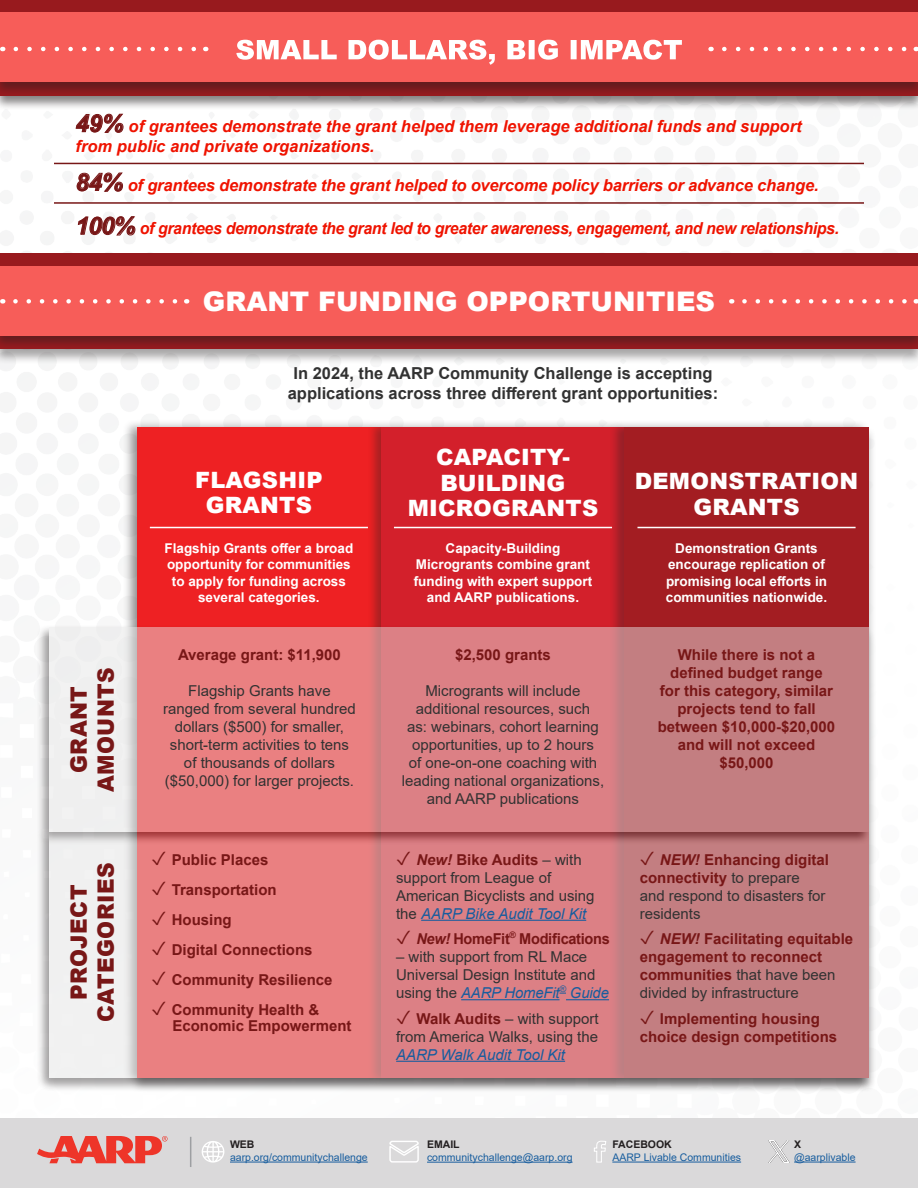
<style>
.page{position:relative;width:918px;height:1188px;background:#fff}
.page>*{position:absolute;margin:0;border:0;box-sizing:border-box;transform-origin:0 0}
.t1{font:900 27px "Arial";color:#fff}
.t2{font:900 22.5px/25.5px "Arial";letter-spacing:.01em;color:#fff;text-align:center}
.t3{font:900 22.5px/27px "Arial";letter-spacing:.02em;color:#781717;text-align:center;scale:.96 1}
.t4{font:italic 700 16.5px/19.8px "Arial";letter-spacing:-.01em;color:#ef1300}
.t5{font:700 16.5px/19.8px "Arial";color:#323232;text-align:center}
.t6{font:italic 700 16.5px "Arial";letter-spacing:-.01em;color:#ef1300;scale:.96 1}
.t7{font:15px/18px "Arial";color:#323232}
.t8{font:700 15px/18px "Arial";color:#781717}
.t9{font:700 15px "Arial";letter-spacing:-.02em;color:#781717}
.t10{font:700 13.5px/16.5px "Arial";color:#fff;text-align:center}
.t11{font:10.5px/12.6px "Arial";color:#175d9e}
.s1{font-size:24px;color:#781717}
.s2{color:#781717}
.s3{font-weight:700;font-style:italic;color:#781717}
.s4{font-weight:700;color:#781717}
.s5{font-style:italic;color:#175d9e}
.s6{font-style:italic}
.s7{font-weight:400;color:#323232}
.s8{font-weight:700;color:#231f20}
</style>
<div class="page">
<div style="left:0;top:1119px;width:918px;height:69px;background:#dad9da"></div>
<svg style="left:37px;top:1137px;width:131px;height:26px"></svg>
<hr style="left:190px;top:1137px;width:1px;height:30px;background:#9d9fa2">
<div style="left:0;top:252px;width:918px;height:112px;background:#231f20;opacity:.4"></div>
<div style="left:0;top:254px;width:918px;height:95px;background:#981a1e"></div>
<div style="left:0;top:265px;width:918px;height:85px;background:#231f20;opacity:.45"></div>
<div style="left:0;top:266px;width:918px;height:69px;background:#f75d59"></div>
<svg style="left:15px;top:299px;width:163px;height:5px"></svg>
<svg style="left:744px;top:299px;width:163px;height:5px"></svg>
<hr style="left:54px;top:202px;width:810px;height:2px;background:#781717">
<hr style="left:54px;top:163px;width:810px;height:1px;background:#781717">
<div style="left:0;top:0;width:918px;height:111px;background:#231f20;opacity:.55"></div>
<div style="left:0;top:0;width:918px;height:96px;background:#981a1e"></div>
<div style="left:0;top:11px;width:918px;height:86px;background:#231f20;opacity:.45"></div>
<div style="left:0;top:12px;width:918px;height:70px;background:#f75d59"></div>
<svg style="left:236px;top:40px;width:446px;height:25px"></svg>
<svg style="left:16px;top:47px;width:180px;height:4px"></svg>
<svg style="left:724px;top:47px;width:183px;height:4px"></svg>
<div style="left:123px;top:419px;width:260px;height:667px;background:#231f20;opacity:.35"></div>
<div style="left:137px;top:427px;width:245px;height:651px;background:#ee2123"></div>
<div style="left:367px;top:419px;width:260px;height:667px;background:#231f20;opacity:.35"></div>
<div style="left:382px;top:427px;width:243px;height:651px;background:#d3202b"></div>
<div style="left:609px;top:419px;width:261px;height:667px;background:#231f20;opacity:.35"></div>
<div style="left:624px;top:427px;width:245px;height:651px;background:#a31d22"></div>
<div style="left:37px;top:827px;width:835px;height:264px;background:#231f20;opacity:.8"></div>
<svg style="left:49px;top:845px;width:820px;height:233px;background:#d98b8d"></svg>
<div style="left:37px;top:624px;width:835px;height:221px;background:#231f20;opacity:.8"></div>
<svg style="left:49px;top:627px;width:820px;height:205px;background:#d98b8d"></svg>
<hr style="left:394px;top:527px;width:218px;height:1px;background:#fff">
<hr style="left:638px;top:527px;width:218px;height:1px;background:#fff">
<hr style="left:150px;top:527px;width:218px;height:1px;background:#fff">
<hr style="left:421px;top:920px;width:165px;height:1px;background:#175d9e">
<hr style="left:461px;top:999px;width:99px;height:1px;background:#175d9e">
<hr style="left:566px;top:999px;width:43px;height:1px;background:#175d9e">
<hr style="left:396px;top:1061px;width:169px;height:1px;background:#175d9e">
<hr style="left:612px;top:1162px;width:129px;height:1px;background:#175d9e">
<svg style="left:594px;top:1140px;width:12px;height:23px"></svg>
<hr style="left:794px;top:1162px;width:62px;height:1px;background:#175d9e">
<hr style="left:230px;top:1162px;width:138px;height:1px;background:#175d9e">
<svg style="left:202px;top:1141px;width:22px;height:22px"></svg>
<hr style="left:427px;top:1162px;width:146px;height:1px;background:#175d9e">
<svg style="left:389px;top:1140px;width:30px;height:23px"></svg>
<img style="left:768px;top:1141px;width:22px;height:21px">
<p class="t4" style="left:76px;top:117px;width:728px"><span class="s1">49%</span> of grantees demonstrate the grant helped them leverage additional funds and support from public and private organizations.</p>
<p class="t4" style="left:76px;top:175px;width:745px"><span class="s1">84%</span> of grantees demonstrate the grant helped to overcome policy barriers or advance change.</p>
<p class="t6" style="left:76px;top:218px;width:797px"><span class="s1">100%</span> of grantees demonstrate the grant led to greater awareness, engagement, and new relationships.</p>
<p class="t1" style="left:203px;top:282px;width:514px">GRANT FUNDING OPPORTUNITIES</p>
<p class="t5" style="left:288px;top:364px;width:432px">In 2024, the AARP Community Challenge is accepting applications across three different grant opportunities:</p>
<p class="t3" style="left:64px;top:773px;width:92px;rotate:-90deg">GRANT</p>
<p class="t3" style="left:91px;top:792px;width:132px;rotate:-90deg">AMOUNTS</p>
<p class="t3" style="left:64px;top:1022px;width:168px;rotate:-90deg">PROJECT<br>CATEGORIES</p>
<p class="t2" style="left:195px;top:466px;width:129px">FLAGSHIP</p>
<p class="t2" style="left:206px;top:492px;width:108px">GRANTS</p>
<p class="t10" style="left:165px;top:540px;width:190px">Flagship Grants offer a broad opportunity for communities to apply for funding across several categories.</p>
<p class="t8" style="left:178px;top:646px;width:164px">Average grant: $11,900</p>
<p class="t7" style="left:163px;top:682px;width:194px;text-align:center">Flagship Grants have ranged from several hundred dollars ($500) for smaller, short-term activities to tens of thousands of dollars ($50,000) for larger projects.</p>
<p class="t8" style="left:152px;top:851px;width:118px">✓ Public Places</p>
<p class="t8" style="left:152px;top:881px;width:127px">✓ Transportation</p>
<p class="t8" style="left:152px;top:911px;width:82px">✓ Housing</p>
<p class="t8" style="left:152px;top:941px;width:163px">✓ Digital Connections</p>
<p class="t8" style="left:152px;top:971px;width:183px">✓ Community Resilience</p>
<p class="t8" style="left:172px;top:1001px;width:181px;line-height:16.5px;text-indent:-21px">✓ Community Health &amp;<br>Economic Empowerment</p>
<p class="t2" style="left:408px;top:444px;width:192px">CAPACITY-<br>BUILDING<br>MICROGRANTS</p>
<p class="t10" style="left:414px;top:540px;width:180px">Capacity-Building<br>Microgrants combine grant funding with expert support and AARP publications.</p>
<p class="t8" style="left:455px;top:646px;width:97px">$2,500 grants</p>
<p class="t7" style="left:402px;top:682px;width:204px;text-align:center">Microgrants will include additional resources, such<br>as: webinars, cohort learning opportunities, up to 2 hours<br>of one-on-one coaching with leading national organizations, and AARP publications</p>
<p class="t7" style="left:396px;top:850px;width:200px"><span class="s2">✓</span> <span class="s3">New!</span> <span class="s4">Bike Audits</span> – with support from League of<br>American Bicyclists and using the <span class="s5">AARP Bike Audit Tool Kit</span></p>
<p class="t9" style="left:396px;top:928px;width:215px">✓ <span class="s6">New!</span> HomeFit<sup>®</sup> Modifications</p>
<p class="t7" style="left:396px;top:948px;width:214px">– with support from RL Mace<br>Universal Design Institute and using the <span class="s5">AARP HomeFit</span><sup>®</sup> <span class="s5">Guide</span></p>
<p class="t7" style="left:396px;top:1009px;width:204px;text-align:justify"><span class="s2">✓</span> <span class="s4">Walk Audits</span> – with support from America Walks, using the <span class="s5">AARP Walk Audit Tool Kit</span></p>
<p class="t2" style="left:635px;top:468px;width:225px">DEMONSTRATION<br>GRANTS</p>
<p class="t10" style="left:666px;top:540px;width:163px">Demonstration Grants encourage replication of promising local efforts in communities nationwide.</p>
<p class="t8" style="left:658px;top:646px;width:179px;text-align:center">While there is not a defined budget range<br>for this category, similar projects tend to fall between $10,000-$20,000 and will not exceed $50,000</p>
<p class="t7" style="left:640px;top:850px;width:191px"><span class="s2">✓</span> <span class="s3">NEW!</span> <span class="s4">Enhancing digital connectivity</span> to prepare<br>and respond to disasters for residents</p>
<p class="t8" style="left:640px;top:930px;width:215px">✓ <span class="s6">NEW!</span> Facilitating equitable engagement to reconnect communities <span class="s7">that have been divided by infrastructure</span></p>
<p class="t8" style="left:640px;top:1010px;width:199px">✓ Implementing housing choice design competitions</p>
<p class="t11" style="left:230px;top:1138px;width:139px"><span class="s8">WEB </span>aarp.org/communitychallenge</p>
<p class="t11" style="left:427px;top:1138px;width:147px"><span class="s8">EMAIL </span>communitychallenge@aarp.org</p>
<p class="t11" style="left:612px;top:1138px;width:130px"><span class="s8">FACEBOOK<br></span>AARP Livable Communities</p>
<p class="t11" style="left:794px;top:1138px;width:63px"><span class="s8">X </span>@aarplivable</p>
</div>
